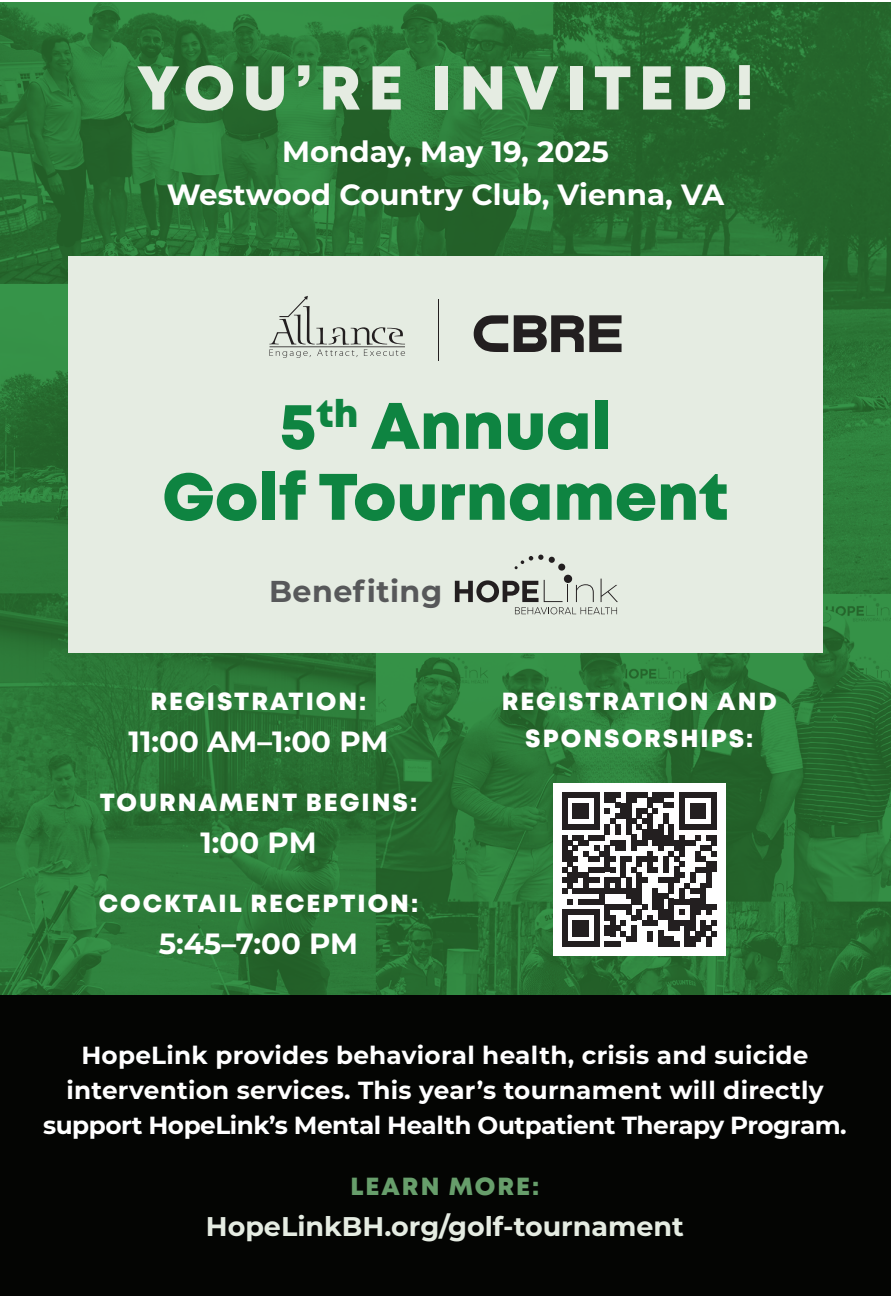
<style>
.page{position:relative;width:891px;height:1296px;background:#fff}
.page>*{position:absolute;margin:0;border:0;box-sizing:border-box;transform-origin:0 0}
.t1{font:800 65.48px/70.9px "Mont Demo";color:#0e8441;text-align:center}
.t2{font:800 61.88px "Mont Demo";letter-spacing:.12em;color:#e5ece2}
.t3{font:700 30.15px "Montserrat";letter-spacing:.015em;color:#57585a}
.t4{font:700 29.25px "Montserrat";color:#fff}
.t5{font:700 27px "Montserrat";color:#e5ece2}
.t6{font:700 24.75px/34.9px "Montserrat";letter-spacing:.01em;color:#fff;text-align:center}
.t7{font:800 24.75px/36.9px "Mont Demo";letter-spacing:.08em;color:#fff;text-align:center}
.t8{font:800 24.75px "Mont Demo";letter-spacing:.08em;color:#679e6b}
</style>
<div class="page">
<img style="left:0;top:2px;width:891px;height:993px">
<div style="left:68px;top:256px;width:755px;height:396px;background:#e5ece2"></div>
<div style="left:0;top:995px;width:891px;height:301px;background:#040503"></div>
<svg style="left:514px;top:315px;width:108px;height:37px"></svg>
<svg style="left:474px;top:315px;width:34px;height:37px"></svg>
<hr style="left:438px;top:299px;width:1px;height:62px;background:#231f20">
<svg style="left:269px;top:296px;width:136px;height:62px"></svg>
<div style="left:558px;top:563px;width:7px;height:8px;background:#231f20;border-radius:50%"></div>
<div style="left:548px;top:557px;width:7px;height:6px;background:#231f20;border-radius:50%"></div>
<svg style="left:515px;top:554px;width:29px;height:15px"></svg>
<div style="left:564px;top:574px;width:8px;height:9px;background:#231f20;border-radius:50%"></div>
<svg style="left:455px;top:579px;width:163px;height:35px"></svg>
<div style="left:553px;top:783px;width:173px;height:173px;background:#fff"></div>
<div style="left:562px;top:792px;width:5px;height:11px;background:#231f20"></div>
<div style="left:562px;top:803px;width:5px;height:10px;background:#231f20"></div>
<div style="left:562px;top:813px;width:5px;height:16px;background:#231f20"></div>
<div style="left:573px;top:803px;width:5px;height:10px;background:#231f20"></div>
<div style="left:578px;top:803px;width:5px;height:10px;background:#231f20"></div>
<div style="left:583px;top:803px;width:6px;height:10px;background:#231f20"></div>
<svg style="left:567px;top:792px;width:27px;height:5px"></svg>
<svg style="left:567px;top:813px;width:27px;height:16px"></svg>
<div style="left:594px;top:792px;width:5px;height:11px;background:#231f20"></div>
<div style="left:594px;top:803px;width:5px;height:10px;background:#231f20"></div>
<div style="left:594px;top:813px;width:5px;height:16px;background:#231f20"></div>
<div style="left:605px;top:824px;width:5px;height:11px;background:#231f20"></div>
<div style="left:615px;top:824px;width:6px;height:11px;background:#231f20"></div>
<div style="left:626px;top:813px;width:5px;height:22px;background:#231f20"></div>
<div style="left:642px;top:829px;width:5px;height:17px;background:#231f20"></div>
<svg style="left:562px;top:835px;width:85px;height:112px"></svg>
<div style="left:647px;top:813px;width:6px;height:27px;background:#231f20"></div>
<div style="left:647px;top:851px;width:6px;height:21px;background:#231f20"></div>
<div style="left:647px;top:915px;width:6px;height:11px;background:#231f20"></div>
<div style="left:647px;top:931px;width:6px;height:11px;background:#231f20"></div>
<div style="left:653px;top:829px;width:5px;height:17px;background:#231f20"></div>
<div style="left:658px;top:824px;width:5px;height:27px;background:#231f20"></div>
<div style="left:658px;top:931px;width:5px;height:16px;background:#231f20"></div>
<div style="left:663px;top:936px;width:6px;height:11px;background:#231f20"></div>
<svg style="left:605px;top:792px;width:69px;height:37px"></svg>
<div style="left:669px;top:824px;width:5px;height:22px;background:#231f20"></div>
<div style="left:669px;top:936px;width:5px;height:11px;background:#231f20"></div>
<svg style="left:674px;top:942px;width:5px;height:5px"></svg>
<div style="left:679px;top:792px;width:6px;height:11px;background:#231f20"></div>
<div style="left:679px;top:803px;width:6px;height:10px;background:#231f20"></div>
<div style="left:679px;top:813px;width:6px;height:16px;background:#231f20"></div>
<div style="left:685px;top:920px;width:5px;height:27px;background:#231f20"></div>
<div style="left:690px;top:803px;width:5px;height:10px;background:#231f20"></div>
<div style="left:690px;top:936px;width:5px;height:11px;background:#231f20"></div>
<div style="left:695px;top:803px;width:6px;height:10px;background:#231f20"></div>
<div style="left:695px;top:931px;width:6px;height:11px;background:#231f20"></div>
<div style="left:701px;top:803px;width:5px;height:10px;background:#231f20"></div>
<svg style="left:685px;top:792px;width:26px;height:5px"></svg>
<svg style="left:685px;top:813px;width:26px;height:16px"></svg>
<div style="left:706px;top:936px;width:5px;height:11px;background:#231f20"></div>
<div style="left:711px;top:792px;width:6px;height:11px;background:#231f20"></div>
<div style="left:711px;top:803px;width:6px;height:10px;background:#231f20"></div>
<div style="left:711px;top:813px;width:6px;height:16px;background:#231f20"></div>
<svg style="left:653px;top:835px;width:64px;height:101px"></svg>
<p class="t2" style="left:137px;top:53px;width:619px">YOU’RE INVITED!</p>
<p class="t4" style="left:282px;top:131px;width:328px">Monday, May 19, 2025</p>
<p class="t4" style="left:167px;top:174px;width:559px">Westwood Country Club, Vienna, VA</p>
<p class="t1" style="left:162px;top:395px;width:568px">5<sup>th</sup> Annual<br>Golf Tournament</p>
<p class="t3" style="left:269px;top:570px;width:175px">Benefiting</p>
<p class="t7" style="left:151px;top:684px;width:217px">REGISTRATION:</p>
<p class="t4" style="left:129px;top:721px;width:261px">11:00 AM–1:00 PM</p>
<p class="t7" style="left:100px;top:785px;width:319px">TOURNAMENT BEGINS:</p>
<p class="t4" style="left:200px;top:822px;width:118px">1:00 PM</p>
<p class="t7" style="left:99px;top:886px;width:321px">COCKTAIL RECEPTION:</p>
<p class="t4" style="left:159px;top:923px;width:201px">5:45–7:00 PM</p>
<p class="t7" style="left:502px;top:684px;width:277px">REGISTRATION AND<br>SPONSORSHIPS:</p>
<p class="t6" style="left:43px;top:1036px;width:805px">HopeLink provides behavioral health, crisis and suicide intervention services. This year’s tournament will directly support HopeLink’s Mental Health Outpatient Therapy Program.</p>
<p class="t8" style="left:350px;top:1172px;width:190px">LEARN MORE:</p>
<p class="t5" style="left:206px;top:1207px;width:480px">HopeLinkBH.org/golf-tournament</p>
</div>
